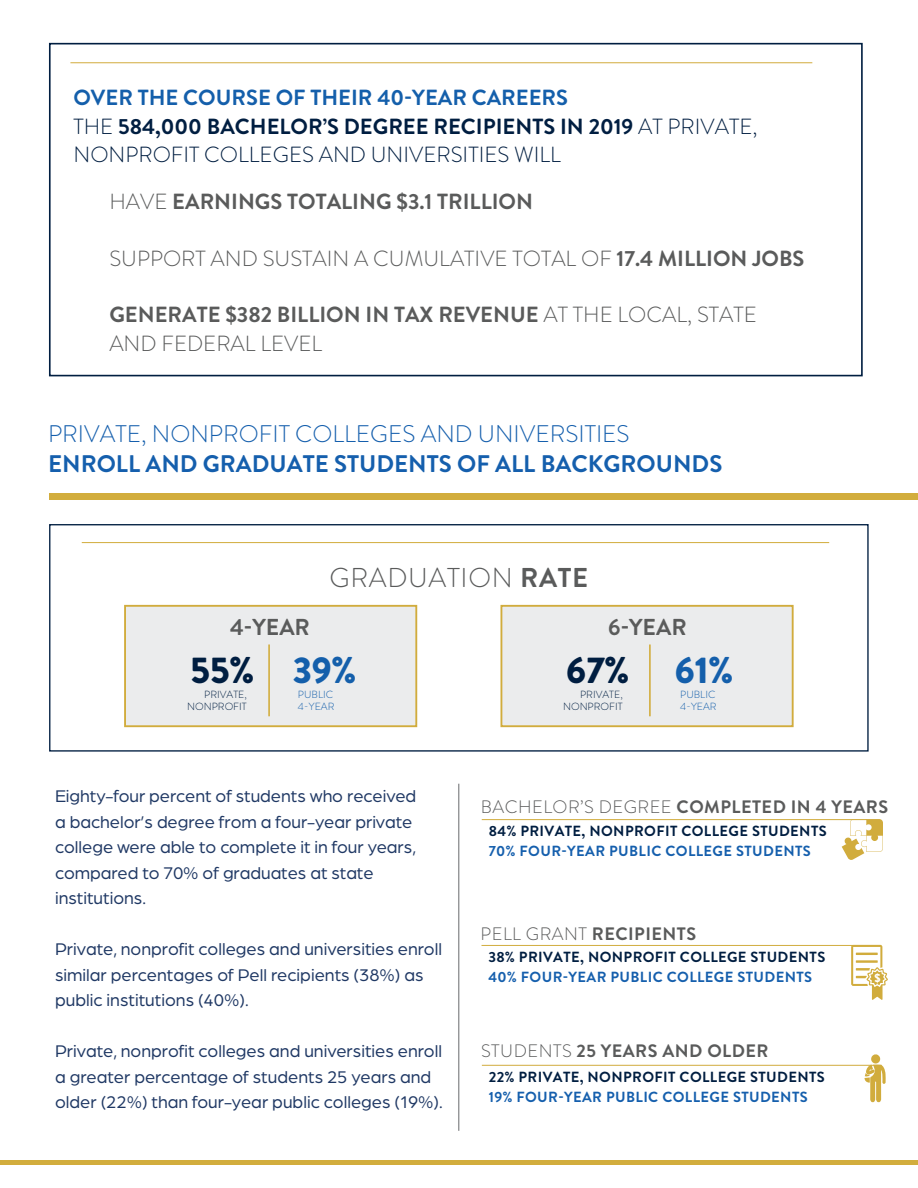
<style>
.page{position:relative;width:918px;height:1188px;background:#fff}
.page>*{position:absolute;margin:0;border:0;box-sizing:border-box;transform-origin:0 0}
.t1{font:900 37.2px "Brandon Grotesque";color:#001e41}
.t2{font:300 27.3px "Brandon Grotesque";letter-spacing:.025em;color:#5a5b5b}
.t3{font:700 24px "Brandon Grotesque";color:#155fad}
.t4{font:300 24px "Brandon Grotesque";color:#155fad}
.t5{font:700 22.95px "Brandon Grotesque";color:#5a5b5b}
.t6{font:300 21.9px/28.3px "Brandon Grotesque";color:#001e41}
.t7{font:700 21.9px/28.3px "Brandon Grotesque";color:#5a5b5b}
.t8{font:300 21.9px "Brandon Grotesque";color:#5a5b5b}
.t9{font:18px/25.5px "Arboria";color:#1f3864}
.t10{font:700 18px "Brandon Grotesque";letter-spacing:.025em;color:#5a5b5b}
.t11{font:700 14.7px "Brandon Grotesque";letter-spacing:.025em;color:#001e41}
.t12{font:700 14.7px "Brandon Grotesque";letter-spacing:.025em;color:#155fad}
.t13{font:900 11.7px "Brandon Grotesque";color:#fff}
.t14{font:300 10.35px/11.7px "Brandon Grotesque";color:#001e41;text-align:right}
.t15{font:300 10.35px/11.7px "Brandon Grotesque";color:#145fab}
.s1{font-weight:700;color:#145fab}
.s2{font-weight:700}
.s3{font-weight:300}
.s4{color:#145fab}
</style>
<div class="page">
<hr style="left:70px;top:62px;width:742px;height:1px;background:#d2ac3c">
<div style="left:49px;top:43px;width:814px;height:333px;border:2px solid #001e41"></div>
<hr style="left:482px;top:819px;width:385px;height:1px;background:#d1ac3d">
<svg style="left:842px;top:819px;width:41px;height:41px"></svg>
<hr style="left:482px;top:945px;width:399px;height:1px;background:#d1ac3d">
<svg style="left:851px;top:945px;width:37px;height:55px"></svg>
<hr style="left:482px;top:1065px;width:400px;height:1px;background:#d1ac3d">
<svg style="left:865px;top:1054px;width:21px;height:48px"></svg>
<hr style="left:458px;top:784px;width:1px;height:347px;background:#828386">
<hr style="left:82px;top:542px;width:747px;height:1px;background:#d2ac3c">
<div style="left:500px;top:605px;width:294px;height:122px;background:#ebeced;border:2px solid #d1ac3d"></div>
<div style="left:124px;top:605px;width:293px;height:122px;background:#ebeced;border:2px solid #d1ac3d"></div>
<hr style="left:268px;top:644px;width:2px;height:72px;background:#d2ac3c">
<hr style="left:649px;top:644px;width:2px;height:72px;background:#d2ac3c">
<div style="left:49px;top:524px;width:820px;height:228px;border:1px solid #001e41"></div>
<hr style="left:0;top:1161px;width:918px;height:4px;background:#d2ad3d">
<div style="left:49px;top:494px;width:869px;height:6px;background:#d2ad3d"></div>
<p class="t6" style="left:73px;top:84px;width:686px"><span class="s1">OVER THE COURSE OF THEIR 40-YEAR CAREERS<br></span>THE <span class="s2">584,000 BACHELOR’S DEGREE RECIPIENTS IN 2019</span> AT PRIVATE,<br>NONPROFIT COLLEGES AND UNIVERSITIES WILL</p>
<p class="t7" style="left:109px;top:188px;width:425px"><span class="s3">HAVE</span> EARNINGS TOTALING $3.1 TRILLION</p>
<p class="t8" style="left:109px;top:243px;width:697px">SUPPORT AND SUSTAIN A CUMULATIVE TOTAL OF <span class="s2">17.4 MILLION JOBS</span></p>
<p class="t7" style="left:109px;top:301px;width:649px">GENERATE $382 BILLION IN TAX REVENUE <span class="s3">AT THE LOCAL, STATE<br>AND FEDERAL LEVEL</span></p>
<h3 class="t4" style="left:48px;top:417px;width:583px">PRIVATE, NONPROFIT COLLEGES AND UNIVERSITIES</h3>
<h3 class="t3" style="left:48px;top:447px;width:676px">ENROLL AND GRADUATE STUDENTS OF ALL BACKGROUNDS</h3>
<p class="t5" style="left:230px;top:611px;width:81px">4-YEAR</p>
<h2 class="t2" style="left:330px;top:559px;width:260px">GRADUATION <span class="s2">RATE</span></h2>
<p class="t5" style="left:608px;top:611px;width:80px">6-YEAR</p>
<h1 class="t1" style="left:190px;top:644px;width:168px">55% <span class="s4">39%</span></h1>
<p class="t14" style="left:187px;top:689px;width:61px">PRIVATE,<br>NONPROFIT</p>
<p class="t15" style="left:298px;top:689px;width:38px">PUBLIC<br>4-YEAR</p>
<p class="t9" style="left:55px;top:783px;width:363px">Eighty-four percent of students who received a bachelor’s degree from a four-year private college were able to complete it in four years, compared to 70% of graduates at state institutions.</p>
<p class="t9" style="left:55px;top:936px;width:389px">Private, nonprofit colleges and universities enroll similar percentages of Pell recipients (38%) as public institutions (40%).</p>
<p class="t9" style="left:55px;top:1038px;width:389px">Private, nonprofit colleges and universities enroll a greater percentage of students 25 years and older (22%) than four-year public colleges (19%).</p>
<h1 class="t1" style="left:566px;top:644px;width:169px">67% <span class="s4">61%</span></h1>
<p class="t14" style="left:563px;top:689px;width:61px">PRIVATE,<br>NONPROFIT</p>
<p class="t15" style="left:680px;top:689px;width:38px">PUBLIC<br>4-YEAR</p>
<p class="t10" style="left:481px;top:795px;width:409px"><span class="s3">BACHELOR’S DEGREE</span> COMPLETED IN 4 YEARS</p>
<p class="t11" style="left:489px;top:821px;width:339px">84% PRIVATE, NONPROFIT COLLEGE STUDENTS</p>
<p class="t12" style="left:489px;top:841px;width:323px">70% FOUR-YEAR PUBLIC COLLEGE STUDENTS</p>
<p class="t10" style="left:481px;top:921px;width:217px"><span class="s3">PELL GRANT</span> RECIPIENTS</p>
<p class="t11" style="left:488px;top:947px;width:338px">38% PRIVATE, NONPROFIT COLLEGE STUDENTS</p>
<p class="t12" style="left:488px;top:967px;width:325px">40% FOUR-YEAR PUBLIC COLLEGE STUDENTS</p>
<p class="t13" style="left:874px;top:970px;width:8px">$</p>
<p class="t10" style="left:481px;top:1039px;width:289px"><span class="s3">STUDENTS</span> 25 YEARS AND OLDER</p>
<p class="t11" style="left:489px;top:1066px;width:338px">22% PRIVATE, NONPROFIT COLLEGE STUDENTS</p>
<p class="t12" style="left:489px;top:1087px;width:320px">19% FOUR-YEAR PUBLIC COLLEGE STUDENTS</p>
</div>
